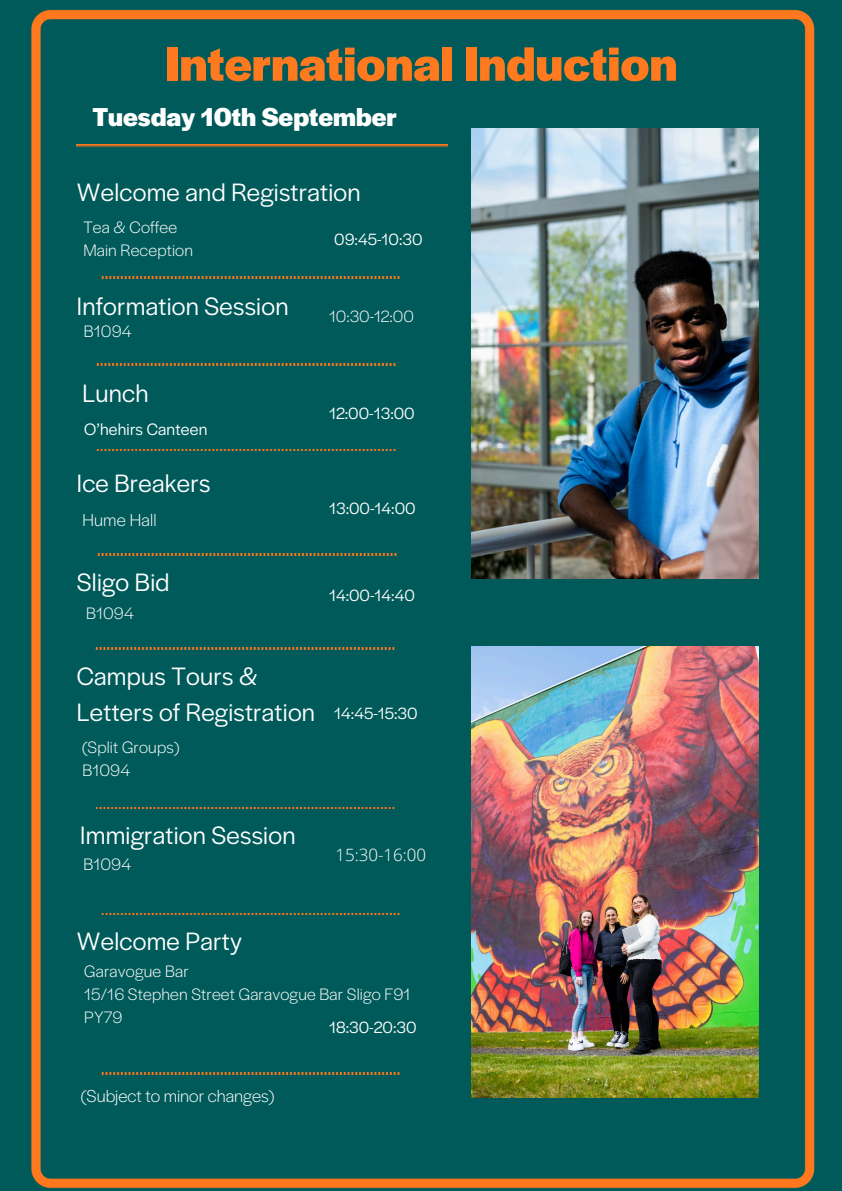
<style>
.page{position:relative;width:842px;height:1191px;background:#005a5a}
.page>*{position:absolute;margin:0;border:0;box-sizing:border-box;transform-origin:0 0}
.t1{font:700 50px "Halyard Display";color:#ff791e}
.t2{font:700 27px "Halyard Display";color:#fff}
.t3{font:26.2px/36px "Halyard Display";letter-spacing:.01em;color:#fff}
.t4{font:300 18px "Halyard Display";color:#fff}
.t5{font:300 17.2px/23px "Halyard Display";letter-spacing:.01em;color:#fff}
.t6{font:17.2px "Halyard Display";letter-spacing:.01em;color:#fff}
.t7{font:17px "Halyard Display";color:#fff}
.t8{font:300 17px "Open Sans";color:#fff}
.t9{font:300 17px "Halyard Display";color:#fff}
</style>
<div class="page">
<img style="left:472px;top:128px;width:286px;height:451px">
<img style="left:86px;top:277px;width:328px;height:1px">
<img style="left:82px;top:554px;width:329px;height:1px">
<img style="left:86px;top:913px;width:328px;height:2px">
<img style="left:81px;top:364px;width:329px;height:1px">
<img style="left:80px;top:807px;width:329px;height:2px">
<img style="left:81px;top:449px;width:329px;height:2px">
<img style="left:77px;top:145px;width:370px;height:1px">
<img style="left:472px;top:647px;width:286px;height:450px">
<img style="left:86px;top:1073px;width:328px;height:1px">
<img style="left:80px;top:648px;width:329px;height:1px">
<h3 class="t1" style="left:165px;top:27px;width:514px">International Induction</h3>
<p class="t2" style="left:92px;top:97px;width:306px">Tuesday 10th September</p>
<p class="t3" style="left:77px;top:172px;width:285px">Welcome and Registration</p>
<p class="t5" style="left:83px;top:215px;width:95px">Tea &amp; Coffee</p>
<h3 class="t5" style="left:83px;top:238px;width:111px">Main Reception</h3>
<p class="t3" style="left:77px;top:287px;width:213px">Information Session</p>
<p class="t5" style="left:84px;top:319px;width:49px">B1094</p>
<h3 class="t3" style="left:82px;top:374px;width:68px">Lunch</h3>
<p class="t6" style="left:84px;top:416px;width:124px">O’hehirs Canteen</p>
<p class="t3" style="left:77px;top:464px;width:135px">Ice Breakers</p>
<p class="t4" style="left:82px;top:506px;width:76px">Hume Hall</p>
<h3 class="t3" style="left:77px;top:563px;width:94px">Sligo Bid</h3>
<p class="t5" style="left:86px;top:601px;width:49px">B1094</p>
<p class="t7" style="left:334px;top:227px;width:90px">09:45-10:30</p>
<p class="t9" style="left:329px;top:303px;width:86px">10:30-12:00</p>
<h4 class="t7" style="left:329px;top:401px;width:87px">12:00-13:00</h4>
<p class="t7" style="left:329px;top:496px;width:88px">13:00-14:00</p>
<h3 class="t7" style="left:329px;top:583px;width:87px">14:00-14:40</h3>
<p class="t3" style="left:77px;top:657px;width:240px">Campus Tours &amp;<br>Letters of Registration</p>
<p class="t5" style="left:82px;top:735px;width:98px">(Split Groups)</p>
<h3 class="t5" style="left:82px;top:758px;width:49px">B1094</h3>
<p class="t7" style="left:334px;top:701px;width:85px">14:45-15:30</p>
<p class="t3" style="left:80px;top:816px;width:217px">Immigration Session</p>
<h4 class="t5" style="left:83px;top:852px;width:49px">B1094</h4>
<p class="t8" style="left:335px;top:843px;width:92px">15:30-16:00</p>
<h3 class="t3" style="left:77px;top:921px;width:167px">Welcome Party</h3>
<h4 class="t5" style="left:84px;top:959px;width:106px">Garavogue Bar</h4>
<p class="t5" style="left:84px;top:982px;width:328px">15/16 Stephen Street Garavogue Bar Sligo F91<br>PY79</p>
<p class="t7" style="left:329px;top:1015px;width:89px">18:30-20:30</p>
<p class="t4" style="left:81px;top:1082px;width:194px">(Subject to minor changes)</p>
</div>
